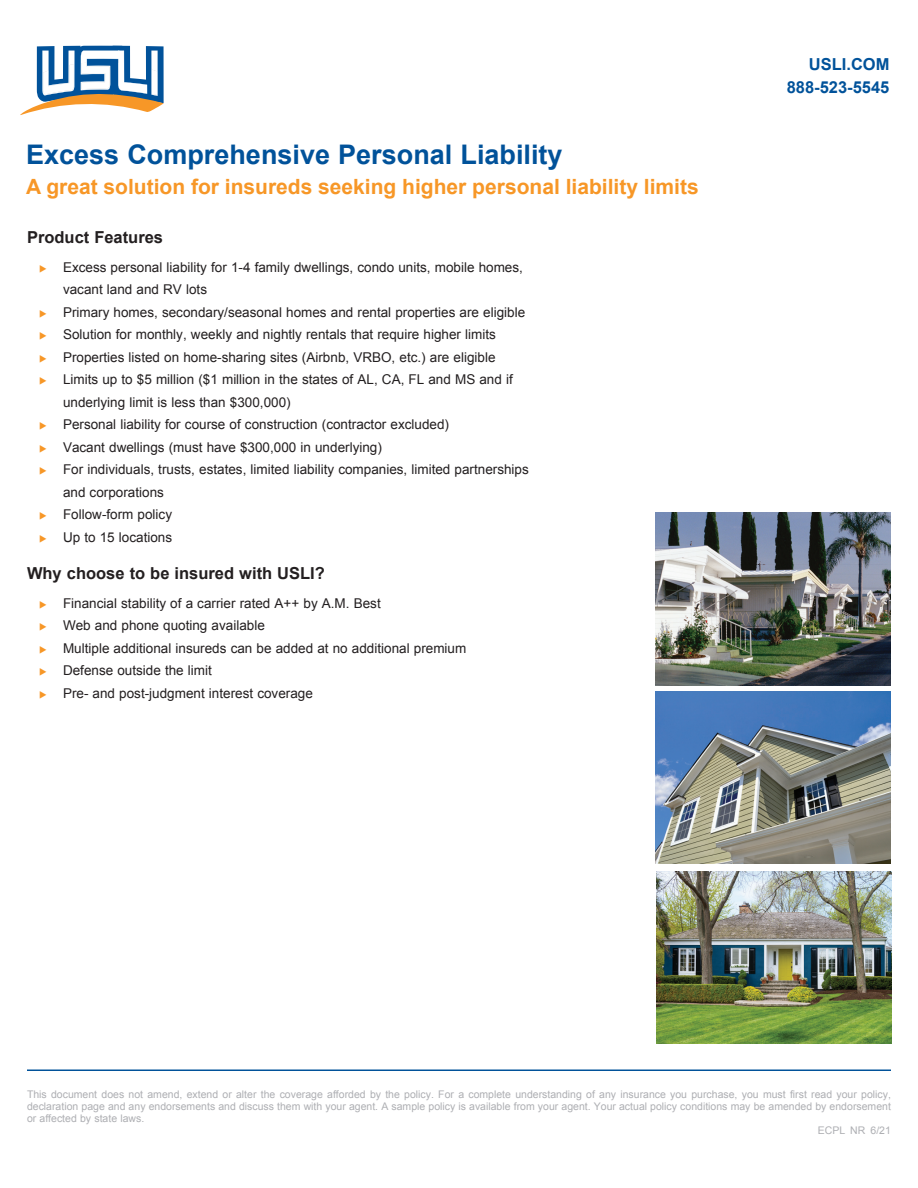
<style>
.page{position:relative;width:918px;height:1188px;background:#fff}
.page>*{position:absolute;margin:0;border:0;box-sizing:border-box;transform-origin:0 0}
.t1{font:700 27px "Arial";color:#01529a}
.t2{font:700 21px "Arial";color:#f79727}
.t3{font:700 16.5px "Arial";color:#231f20}
.t4{font:700 16.5px/22.5px "Arial";color:#01529a;text-align:right}
.t5{font:13.5px/22.5px "Arial";color:#231f20}
.t6{font:10.5px "Arial";color:#aeafb3}
.s1{color:#f79727}
</style>
<div class="page">
<svg style="left:20px;top:46px;width:144px;height:69px"></svg>
<hr style="left:27px;top:1070px;width:864px;height:1px;background:#01529a">
<img style="left:655px;top:513px;width:236px;height:173px">
<img style="left:656px;top:871px;width:236px;height:173px">
<img style="left:655px;top:691px;width:236px;height:173px">
<h1 class="t1" style="left:26px;top:136px;width:538px">Excess Comprehensive Personal Liability</h1>
<h2 class="t2" style="left:26px;top:172px;width:674px">A great solution for insureds seeking higher personal liability limits</h2>
<p class="t3" style="left:27px;top:227px;width:138px">Product Features</p>
<p class="t5" style="left:63px;top:256px;width:461px;text-indent:-24px"><span class="s1">◆</span> Excess personal liability for 1-4 family dwellings, condo units, mobile homes, vacant land and RV lots</p>
<p class="t5" style="left:39px;top:301px;width:488px"><span class="s1">◆</span> Primary homes, secondary/seasonal homes and rental properties are eligible</p>
<p class="t5" style="left:39px;top:323px;width:458px"><span class="s1">◆</span> Solution for monthly, weekly and nightly rentals that require higher limits</p>
<p class="t5" style="left:39px;top:346px;width:458px"><span class="s1">◆</span> Properties listed on home-sharing sites (Airbnb, VRBO, etc.) are eligible</p>
<p class="t5" style="left:63px;top:368px;width:451px;text-indent:-24px"><span class="s1">◆</span> Limits up to $5 million ($1 million in the states of AL, CA, FL and MS and if underlying limit is less than $300,000)</p>
<p class="t5" style="left:39px;top:413px;width:412px"><span class="s1">◆</span> Personal liability for course of construction (contractor excluded)</p>
<p class="t5" style="left:39px;top:436px;width:344px"><span class="s1">◆</span> Vacant dwellings (must have $300,000 in underlying)</p>
<p class="t5" style="left:63px;top:458px;width:467px;text-indent:-24px"><span class="s1">◆</span> For individuals, trusts, estates, limited liability companies, limited partnerships and corporations</p>
<p class="t5" style="left:39px;top:503px;width:135px"><span class="s1">◆</span> Follow-form policy</p>
<p class="t5" style="left:39px;top:526px;width:135px"><span class="s1">◆</span> Up to 15 locations</p>
<p class="t3" style="left:27px;top:563px;width:299px">Why choose to be insured with USLI?</p>
<p class="t5" style="left:39px;top:592px;width:343px"><span class="s1">◆</span> Financial stability of a carrier rated A++ by A.M. Best</p>
<p class="t5" style="left:39px;top:614px;width:227px"><span class="s1">◆</span> Web and phone quoting available</p>
<p class="t5" style="left:39px;top:637px;width:429px"><span class="s1">◆</span> Multiple additional insureds can be added at no additional premium</p>
<p class="t5" style="left:39px;top:659px;width:174px"><span class="s1">◆</span> Defense outside the limit</p>
<p class="t5" style="left:39px;top:682px;width:275px"><span class="s1">◆</span> Pre- and post-judgment interest coverage</p>
<p class="t4" style="left:787px;top:54px;width:104px">USLI.COM<br>888-523-5545</p>
<p class="t6" style="left:27px;top:1087px;width:866px">This document does not amend, extend or alter the coverage afforded by the policy. For a complete understanding of any insurance you purchase, you must first read your policy,</p>
<p class="t6" style="left:27px;top:1099px;width:865px">declaration page and any endorsements and discuss them with your agent. A sample policy is available from your agent. Your actual policy conditions may be amended by endorsement</p>
<p class="t6" style="left:27px;top:1111px;width:119px">or affected by state laws.</p>
<p class="t6" style="left:818px;top:1123px;width:75px">ECPL NR 6/21</p>
</div>
